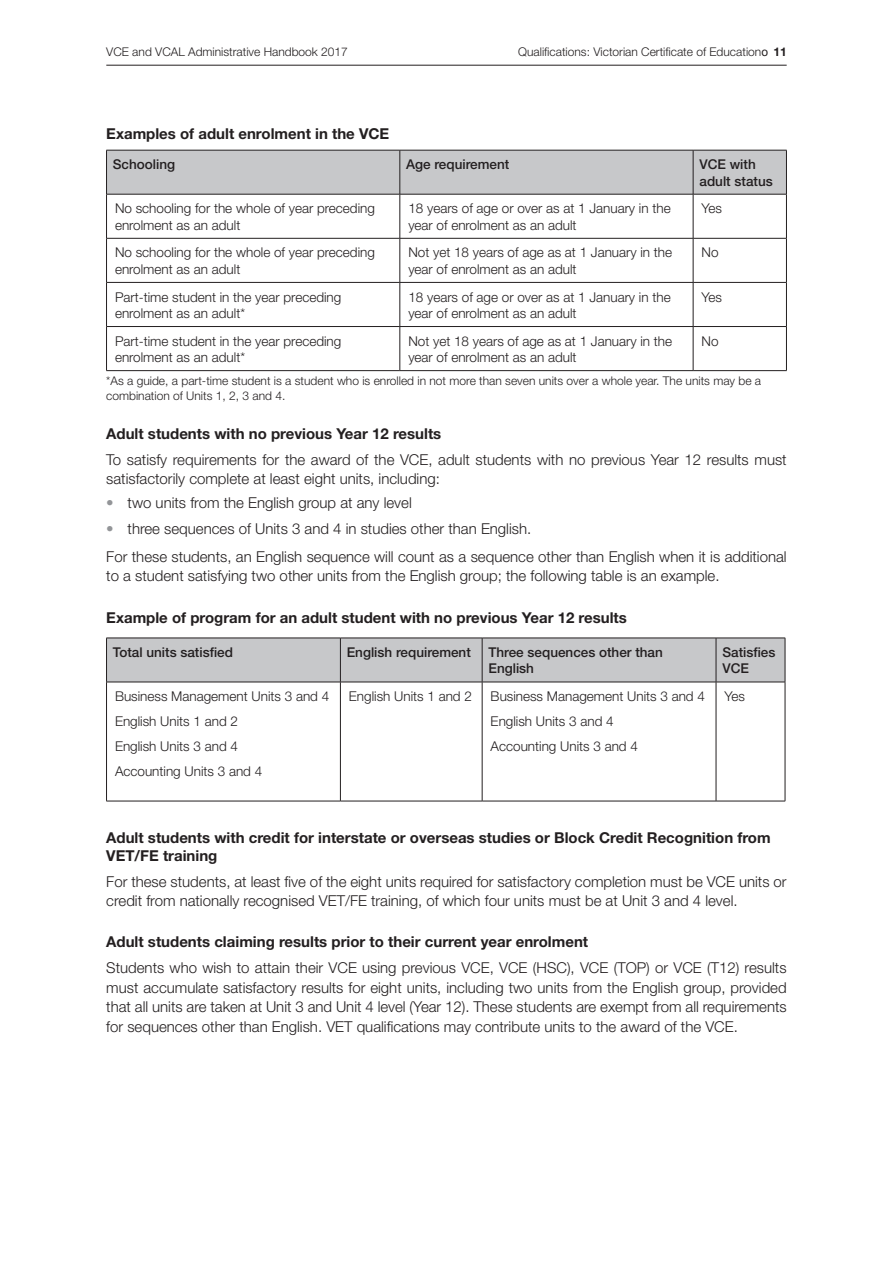
<style>
.page{position:relative;width:893px;height:1263px;background:#fff}
.page>*{position:absolute;margin:0;border:0;box-sizing:border-box;transform-origin:0 0}
.Body_Text{font:300 15px/19.5px "Helvetica Neue LT";color:#231f20}
.Heading_4{font:700 15px/18px "Helvetica Neue LT";color:#231f20}
.Table_Text{font:300 13.5px/16.5px "Helvetica Neue LT";color:#231f20}
.Table_Head{font:500 13.5px/16.5px "Helvetica Neue LT";color:#231f20}
.Footnote{font:300 12px/14.4px "Helvetica Neue LT";color:#231f20}
.t1{font:700 12px "Helvetica Neue LT";color:#231f20}
.s1{color:#939598}
</style>
<div class="page">
<hr style="left:106px;top:65px;width:681px;height:1px;background:#231f20">
<div style="left:107px;top:151px;width:679px;height:43px;background:#c7c8ca"></div>
<hr style="left:106px;top:150px;width:294px;height:1px;background:#231f20">
<hr style="left:106px;top:150px;width:1px;height:44px;background:#231f20">
<hr style="left:400px;top:150px;width:293px;height:1px;background:#231f20">
<hr style="left:400px;top:150px;width:1px;height:44px;background:#231f20">
<hr style="left:693px;top:150px;width:94px;height:1px;background:#231f20">
<hr style="left:693px;top:150px;width:1px;height:44px;background:#231f20">
<hr style="left:786px;top:150px;width:1px;height:44px;background:#231f20">
<hr style="left:106px;top:194px;width:294px;height:1px;background:#231f20">
<hr style="left:106px;top:194px;width:1px;height:44px;background:#231f20">
<hr style="left:400px;top:194px;width:293px;height:1px;background:#231f20">
<hr style="left:400px;top:194px;width:1px;height:44px;background:#231f20">
<hr style="left:693px;top:194px;width:94px;height:1px;background:#231f20">
<hr style="left:693px;top:194px;width:1px;height:44px;background:#231f20">
<hr style="left:786px;top:194px;width:1px;height:44px;background:#231f20">
<hr style="left:106px;top:238px;width:294px;height:1px;background:#231f20">
<hr style="left:106px;top:238px;width:1px;height:44px;background:#231f20">
<hr style="left:400px;top:238px;width:293px;height:1px;background:#231f20">
<hr style="left:400px;top:238px;width:1px;height:44px;background:#231f20">
<hr style="left:693px;top:238px;width:94px;height:1px;background:#231f20">
<hr style="left:693px;top:238px;width:1px;height:44px;background:#231f20">
<hr style="left:786px;top:238px;width:1px;height:44px;background:#231f20">
<hr style="left:106px;top:282px;width:294px;height:1px;background:#231f20">
<hr style="left:106px;top:283px;width:1px;height:43px;background:#231f20">
<hr style="left:400px;top:282px;width:293px;height:1px;background:#231f20">
<hr style="left:400px;top:283px;width:1px;height:43px;background:#231f20">
<hr style="left:693px;top:282px;width:94px;height:1px;background:#231f20">
<hr style="left:693px;top:283px;width:1px;height:43px;background:#231f20">
<hr style="left:786px;top:283px;width:1px;height:43px;background:#231f20">
<hr style="left:106px;top:326px;width:294px;height:1px;background:#231f20">
<hr style="left:106px;top:327px;width:1px;height:43px;background:#231f20">
<hr style="left:400px;top:326px;width:293px;height:1px;background:#231f20">
<hr style="left:400px;top:327px;width:1px;height:43px;background:#231f20">
<hr style="left:693px;top:326px;width:94px;height:1px;background:#231f20">
<hr style="left:693px;top:327px;width:1px;height:43px;background:#231f20">
<hr style="left:786px;top:327px;width:1px;height:43px;background:#231f20">
<hr style="left:106px;top:370px;width:294px;height:1px;background:#231f20">
<hr style="left:400px;top:370px;width:293px;height:1px;background:#231f20">
<hr style="left:693px;top:370px;width:94px;height:1px;background:#231f20">
<div style="left:107px;top:639px;width:678px;height:43px;background:#c7c8ca"></div>
<hr style="left:106px;top:638px;width:234px;height:1px;background:#231f20">
<hr style="left:106px;top:638px;width:1px;height:44px;background:#231f20">
<hr style="left:340px;top:638px;width:142px;height:1px;background:#231f20">
<hr style="left:340px;top:638px;width:1px;height:44px;background:#231f20">
<hr style="left:482px;top:638px;width:234px;height:1px;background:#231f20">
<hr style="left:482px;top:638px;width:1px;height:44px;background:#231f20">
<hr style="left:716px;top:638px;width:69px;height:1px;background:#231f20">
<hr style="left:716px;top:638px;width:1px;height:44px;background:#231f20">
<hr style="left:785px;top:638px;width:1px;height:44px;background:#231f20">
<hr style="left:106px;top:682px;width:234px;height:1px;background:#231f20">
<hr style="left:106px;top:682px;width:1px;height:119px;background:#231f20">
<hr style="left:340px;top:682px;width:142px;height:1px;background:#231f20">
<hr style="left:340px;top:682px;width:1px;height:119px;background:#231f20">
<hr style="left:482px;top:682px;width:234px;height:1px;background:#231f20">
<hr style="left:482px;top:682px;width:1px;height:119px;background:#231f20">
<hr style="left:716px;top:682px;width:69px;height:1px;background:#231f20">
<hr style="left:716px;top:682px;width:1px;height:119px;background:#231f20">
<hr style="left:785px;top:682px;width:1px;height:119px;background:#231f20">
<hr style="left:106px;top:801px;width:234px;height:1px;background:#231f20">
<hr style="left:340px;top:801px;width:142px;height:1px;background:#231f20">
<hr style="left:482px;top:801px;width:234px;height:1px;background:#231f20">
<hr style="left:716px;top:801px;width:69px;height:1px;background:#231f20">
<p class="Footnote" style="left:106px;top:45px;width:243px">VCE and VCAL Administrative Handbook 2017</p>
<p class="Footnote" style="left:518px;top:45px;width:44px">Qualification</p>
<p class="Footnote" style="left:587px;top:45px;width:29px">s:VictorianCertificate</p>
<p class="Footnote" style="left:706px;top:45px;width:7px">ofEducati</p>
<p class="t1" style="left:773px;top:45px;width:15px">11</p>
<p class="Heading_4" style="left:106px;top:125px;width:284px">Examples of adult enrolment in the VCE</p>
<p class="Table_Head" style="left:113px;top:156px;width:64px">Schooling</p>
<p class="Table_Head" style="left:406px;top:156px;width:105px">Age requirement</p>
<p class="Table_Head" style="left:699px;top:156px;width:75px">VCE with adult status</p>
<p class="Table_Text" style="left:115px;top:200px;width:261px">No schooling for the whole of year preceding enrolment as an adult</p>
<p class="Table_Text" style="left:408px;top:200px;width:264px">18 years of age or over as at 1 January in the year of enrolment as an adult</p>
<p class="Table_Text" style="left:702px;top:200px;width:22px">Yes</p>
<p class="Table_Text" style="left:115px;top:244px;width:261px">No schooling for the whole of year preceding enrolment as an adult</p>
<p class="Table_Text" style="left:408px;top:244px;width:265px">Not yet 18 years of age as at 1 January in the year of enrolment as an adult</p>
<p class="Table_Text" style="left:702px;top:244px;width:19px">No</p>
<p class="Table_Text" style="left:115px;top:288px;width:228px">Part-time student in the year preceding enrolment as an adult*</p>
<p class="Table_Text" style="left:408px;top:288px;width:264px">18 years of age or over as at 1 January in the year of enrolment as an adult</p>
<p class="Table_Text" style="left:702px;top:288px;width:22px">Yes</p>
<p class="Table_Text" style="left:115px;top:332px;width:228px">Part-time student in the year preceding enrolment as an adult*</p>
<p class="Table_Text" style="left:408px;top:332px;width:265px">Not yet 18 years of age as at 1 January in the year of enrolment as an adult</p>
<p class="Table_Text" style="left:702px;top:332px;width:19px">No</p>
<p class="Footnote" style="left:106px;top:374px;width:656px">*As a guide, a part-time student is a student who is enrolled in not more than seven units over a whole year. The units may be a combination of Units 1, 2, 3 and 4.</p>
<p class="Heading_4" style="left:106px;top:424px;width:337px">Adult students with no previous Year 12 results</p>
<p class="Body_Text" style="left:106px;top:449px;width:682px">To satisfy requirements for the award of the VCE, adult students with no previous Year 12 results must satisfactorily complete at least eight units, including:</p>
<p class="Body_Text" style="left:106px;top:493px;width:307px"><span class="s1">•</span> two units from the English group at any level</p>
<p class="Body_Text" style="left:106px;top:518px;width:426px"><span class="s1">•</span> three sequences of Units 3 and 4 in studies other than English.</p>
<p class="Body_Text" style="left:106px;top:546px;width:682px">For these students, an English sequence will count as a sequence other than English when it is additional to a student satisfying two other units from the English group; the following table is an example.</p>
<p class="Heading_4" style="left:106px;top:608px;width:522px">Example of program for an adult student with no previous Year 12 results</p>
<p class="Table_Head" style="left:113px;top:644px;width:122px">Total units satisfied</p>
<p class="Table_Head" style="left:347px;top:644px;width:126px">English requirement</p>
<p class="Table_Head" style="left:488px;top:644px;width:176px">Three sequences other than<br>English</p>
<p class="Table_Head" style="left:722px;top:644px;width:55px">Satisfies<br>VCE</p>
<p class="Table_Text" style="left:115px;top:688px;width:216px">Business Management Units 3 and 4</p>
<p class="Table_Text" style="left:115px;top:713px;width:125px">English Units 1 and 2</p>
<p class="Table_Text" style="left:115px;top:738px;width:125px">English Units 3 and 4</p>
<p class="Table_Text" style="left:115px;top:763px;width:149px">Accounting Units 3 and 4</p>
<p class="Table_Text" style="left:349px;top:688px;width:125px">English Units 1 and 2</p>
<p class="Table_Text" style="left:491px;top:688px;width:216px">Business Management Units 3 and 4</p>
<p class="Table_Text" style="left:491px;top:713px;width:125px">English Units 3 and 4</p>
<p class="Table_Text" style="left:491px;top:738px;width:149px">Accounting Units 3 and 4</p>
<p class="Table_Text" style="left:724px;top:688px;width:22px">Yes</p>
<p class="Heading_4" style="left:106px;top:828px;width:666px">Adult students with credit for interstate or overseas studies or Block Credit Recognition from<br>VET/FE training</p>
<p class="Body_Text" style="left:106px;top:871px;width:682px">For these students, at least five of the eight units required for satisfactory completion must be VCE units or credit from nationally recognised VET/FE training, of which four units must be at Unit 3 and 4 level.</p>
<p class="Heading_4" style="left:106px;top:933px;width:483px">Adult students claiming results prior to their current year enrolment</p>
<p class="Body_Text" style="left:106px;top:958px;width:682px;text-align:justify">Students who wish to attain their VCE using previous VCE, VCE (HSC), VCE (TOP) or VCE (T12) results must accumulate satisfactory results for eight units, including two units from the English group, provided that all units are taken at Unit 3 and Unit 4 level (Year 12). These students are exempt from all requirements for sequences other than English. VET qualifications may contribute units to the award of the VCE.</p>
</div>
